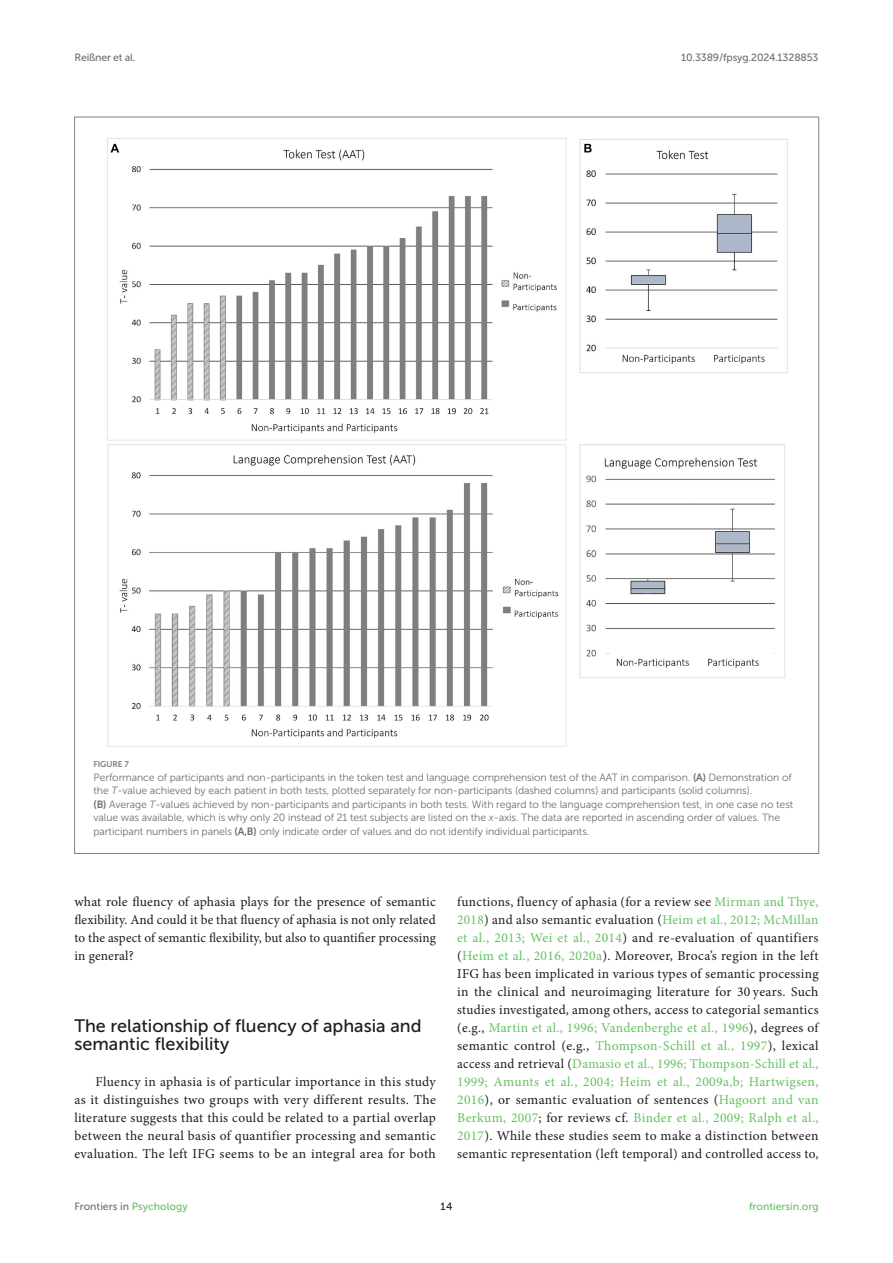
<style>
.page{position:relative;width:893px;height:1263px;background:#fff}
.page>*{position:absolute;margin:0;border:0;box-sizing:border-box;transform-origin:0 0}
.HEAD_2{font:18px/18px "Museo Sans 500";color:#1b1c1b}
.TEXT_FLUSH{font:13.5px/18px "Minion Pro";letter-spacing:.025em;color:#1b1c1b;text-align:justify}
.TEXT{font:13.5px/18px "Minion Pro";letter-spacing:.01em;color:#1b1c1b;text-align:justify}
.FIG_LEG{font:10.5px/13.5px "Museo Sans 300";letter-spacing:-.01em;color:#706f70}
.t1{font:10.5px "Museo Sans 500";letter-spacing:-.015em;color:#706f70}
.t2{font:10.5px "Museo Sans 500";color:#65c161}
.t3{font:10.5px "Museo Sans 500";color:#1b1c1b}
.FIG_HD{font:8.25px "Museo Sans 700";letter-spacing:-.01em;color:#7e7f7f}
.s1{font-family:"Museo Sans 700"}
.s2{font-style:italic}
.s3{color:#65c161}
</style>
<div class="page">
<img style="left:107px;top:138px;width:681px;height:609px">
<p class="t1" style="left:74px;top:51px;width:63px">Reißner et al.</p>
<p class="t1" style="left:681px;top:51px;width:139px">10.3389/fpsyg.2024.1328853</p>
<p class="FIG_HD" style="left:94px;top:760px;width:37px">FIGURE 7</p>
<p class="FIG_LEG" style="left:94px;top:770px;width:701px">Performance of participants and non-participants in the token test and language comprehension test of the AAT in comparison. <span class="s1">(A)</span> Demonstration of the <span class="s2">T</span>-value achieved by each patient in both tests, plotted separately for non-participants (dashed columns) and participants (solid columns).<br><span class="s1">(B)</span> Average <span class="s2">T</span>-values achieved by non-participants and participants in both tests. With regard to the language comprehension test, in one case no test value was available, which is why only 20 instead of 21 test subjects are listed on the <span class="s2">x</span>-axis. The data are reported in ascending order of values. The participant numbers in panels <span class="s1">(A,B)</span> only indicate order of values and do not identify individual participants.</p>
<p class="TEXT" style="left:74px;top:893px;width:363px">what role fluency of aphasia plays for the presence of semantic flexibility. And could it be that fluency of aphasia is not only related to the aspect of semantic flexibility, but also to quantifier processing in general?</p>
<p class="HEAD_2" style="left:74px;top:1017px;width:349px">The relationship of fluency of aphasia and semantic flexibility</p>
<p class="TEXT_FLUSH" style="left:74px;top:1073px;width:363px;text-indent:21px">Fluency in aphasia is of particular importance in this study as it distinguishes two groups with very different results. The literature suggests that this could be related to a partial overlap between the neural basis of quantifier processing and semantic evaluation. The left IFG seems to be an integral area for both</p>
<p class="TEXT_FLUSH" style="left:457px;top:893px;width:363px">functions, fluency of aphasia (for a review see <span class="s3">Mirman and Thye, 2018</span>) and also semantic evaluation (<span class="s3">Heim et al., 2012; McMillan et al., 2013; Wei et al., 2014</span>) and re-evaluation of quantifiers (<span class="s3">Heim et al., 2016, 2020a</span>). Moreover, Broca’s region in the left IFG has been implicated in various types of semantic processing in the clinical and neuroimaging literature for 30 years. Such studies investigated, among others, access to categorial semantics (e.g., <span class="s3">Martin et al., 1996; Vandenberghe et al., 1996</span>), degrees of semantic control (e.g., <span class="s3">Thompson-Schill et al., 1997</span>), lexical access and retrieval (<span class="s3">Damasio et al., 1996; Thompson-Schill et al., 1999; Amunts et al., 2004; Heim et al., 2009a,b; Hartwigsen, 2016</span>), or semantic evaluation of sentences (<span class="s3">Hagoort and van Berkum, 2007</span>; for reviews cf. <span class="s3">Binder et al., 2009; Ralph et al., 2017</span>). While these studies seem to make a distinction between semantic representation (left temporal) and controlled access to,</p>
<p class="t1" style="left:74px;top:1200px;width:115px">Frontiers in <span class="s3">Psychology</span></p>
<p class="t3" style="left:441px;top:1200px;width:13px">14</p>
<p class="t2" style="left:749px;top:1200px;width:71px">frontiersin.org</p>
</div>
